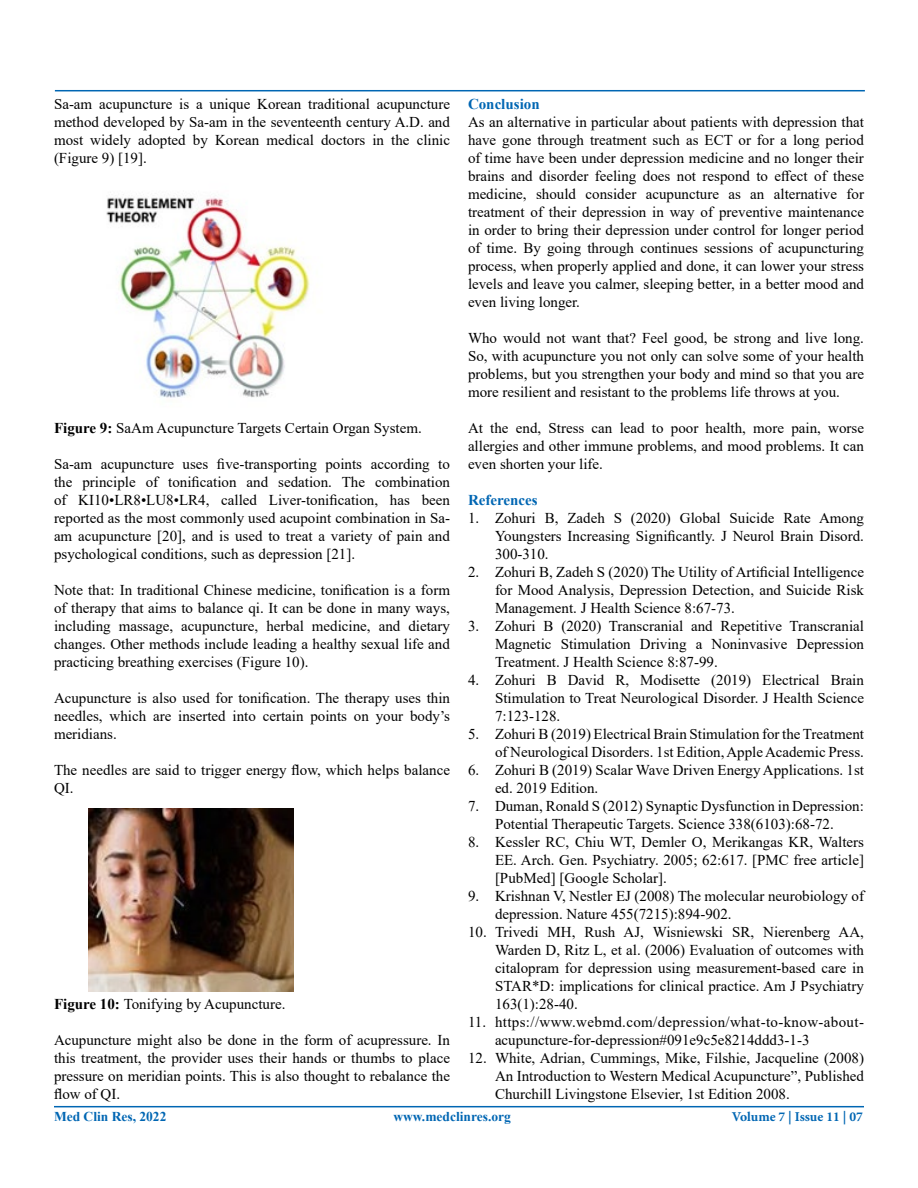
<style>
.page{position:relative;width:918px;height:1188px;background:#fff}
.page>*{position:absolute;margin:0;border:0;box-sizing:border-box;transform-origin:0 0}
.t1{font:15px/18px "Times New Roman";color:#000;text-align:justify}
.t2{font:700 15px "Times New Roman";color:#0066b3}
.t3{font:700 13.5px "Times New Roman";color:#0066b3}
.t4{font:700 13.5px "Minion Pro";color:#0066b3}
.s1{font-weight:700}
</style>
<div class="page">
<hr style="left:54px;top:1106px;width:810px;height:1px;background:#0066b3">
<hr style="left:55px;top:90px;width:810px;height:1px;background:#0066b3">
<img style="left:106px;top:194px;width:204px;height:204px">
<img style="left:88px;top:808px;width:205px;height:184px">
<p class="t1" style="left:54px;top:95px;width:398px">Sa-am acupuncture is a unique Korean traditional acupuncture method developed by Sa-am in the seventeenth century A.D. and most widely adopted by Korean medical doctors in the clinic (Figure 9) [19].</p>
<p class="t1" style="left:54px;top:419px;width:369px"><span class="s1">Figure 9:</span> SaAm Acupuncture Targets Certain Organ System.</p>
<p class="t1" style="left:54px;top:455px;width:398px">Sa-am acupuncture uses five-transporting points according to the principle of tonification and sedation. The combination of KI10•LR8•LU8•LR4, called Liver-tonification, has been reported as the most commonly used acupoint combination in Sa&shy;am acupuncture [20], and is used to treat a variety of pain and psychological conditions, such as depression [21].</p>
<p class="t1" style="left:54px;top:581px;width:398px">Note that: In traditional Chinese medicine, tonification is a form of therapy that aims to balance qi. It can be done in many ways, including massage, acupuncture, herbal medicine, and dietary changes. Other methods include leading a healthy sexual life and practicing breathing exercises (Figure 10).</p>
<p class="t1" style="left:54px;top:689px;width:398px">Acupuncture is also used for tonification. The therapy uses thin needles, which are inserted into certain points on your body’s meridians.</p>
<p class="t1" style="left:54px;top:761px;width:398px">The needles are said to trigger energy flow, which helps balance<br>QI.</p>
<p class="t1" style="left:54px;top:995px;width:233px"><span class="s1">Figure 10:</span> Tonifying by Acupuncture.</p>
<p class="t1" style="left:54px;top:1031px;width:398px">Acupuncture might also be done in the form of acupressure. In this treatment, the provider uses their hands or thumbs to place pressure on meridian points. This is also thought to rebalance the flow of QI.</p>
<p class="t2" style="left:468px;top:94px;width:73px">Conclusion</p>
<p class="t1" style="left:468px;top:113px;width:398px">As an alternative in particular about patients with depression that have gone through treatment such as ECT or for a long period of time have been under depression medicine and no longer their brains and disorder feeling does not respond to effect of these medicine, should consider acupuncture as an alternative for treatment of their depression in way of preventive maintenance in order to bring their depression under control for longer period of time. By going through continues sessions of acupuncturing process, when properly applied and done, it can lower your stress levels and leave you calmer, sleeping better, in a better mood and even living longer.</p>
<p class="t1" style="left:468px;top:329px;width:398px">Who would not want that? Feel good, be strong and live long.<br>So, with acupuncture you not only can solve some of your health problems, but you strengthen your body and mind so that you are more resilient and resistant to the problems life throws at you.</p>
<p class="t1" style="left:468px;top:419px;width:398px">At the end, Stress can lead to poor health, more pain, worse allergies and other immune problems, and mood problems. It can even shorten your life.</p>
<p class="t2" style="left:468px;top:490px;width:71px">References</p>
<p class="t1" style="left:495px;top:509px;width:371px;text-indent:-27px">1. Zohuri B, Zadeh S (2020) Global Suicide Rate Among Youngsters Increasing Significantly. J Neurol Brain Disord.<br>300-310.</p>
<p class="t1" style="left:495px;top:563px;width:371px;text-indent:-27px">2. Zohuri B, Zadeh S (2020) The Utility of Artificial Intelligence for Mood Analysis, Depression Detection, and Suicide Risk Management. J Health Science 8:67-73.</p>
<p class="t1" style="left:495px;top:617px;width:371px;text-indent:-27px">3. Zohuri B (2020) Transcranial and Repetitive Transcranial Magnetic Stimulation Driving a Noninvasive Depression Treatment. J Health Science 8:87-99.</p>
<p class="t1" style="left:495px;top:671px;width:371px;text-indent:-27px">4. Zohuri B David R, Modisette (2019) Electrical Brain Stimulation to Treat Neurological Disorder. J Health Science 7:123-128.</p>
<p class="t1" style="left:468px;top:725px;width:398px;text-align:right">5. Zohuri B (2019) Electrical Brain Stimulation for the Treatment of Neurological Disorders. 1st Edition, Apple Academic Press.</p>
<p class="t1" style="left:495px;top:761px;width:371px;text-indent:-27px">6. Zohuri B (2019) Scalar Wave Driven Energy Applications. 1st ed. 2019 Edition.</p>
<p class="t1" style="left:468px;top:797px;width:397px;text-align:center">7. Duman, Ronald S (2012) Synaptic Dysfunction in Depression:<br>Potential Therapeutic Targets. Science 338(6103):68-72.</p>
<p class="t1" style="left:495px;top:833px;width:371px;text-indent:-27px">8. Kessler RC, Chiu WT, Demler O, Merikangas KR, Walters EE. Arch. Gen. Psychiatry. 2005; 62:617. [PMC free article] [PubMed] [Google Scholar].</p>
<p class="t1" style="left:495px;top:887px;width:371px;text-indent:-27px">9. Krishnan V, Nestler EJ (2008) The molecular neurobiology of depression. Nature 455(7215):894-902.</p>
<p class="t1" style="left:495px;top:923px;width:371px;text-indent:-27px">10. Trivedi MH, Rush AJ, Wisniewski SR, Nierenberg AA, Warden D, Ritz L, et al. (2006) Evaluation of outcomes with citalopram for depression using measurement-based care in STAR*D: implications for clinical practice. Am J Psychiatry 163(1):28-40.</p>
<p class="t1" style="left:495px;top:1013px;width:371px;text-indent:-27px">11. https://www.webmd.com/depression/what-to-know-about&shy;acupuncture-for-depression#091e9c5e8214ddd3-1-3</p>
<p class="t1" style="left:495px;top:1049px;width:371px;text-indent:-27px">12. White, Adrian, Cummings, Mike, Filshie, Jacqueline (2008)<br>An Introduction to Western Medical Acupuncture”, Published Churchill Livingstone Elsevier, 1st Edition 2008.</p>
<p class="t3" style="left:54px;top:1107px;width:114px">Med Clin Res, 2022</p>
<p class="t3" style="left:393px;top:1106px;width:119px">www.medclinres.org</p>
<p class="t4" style="left:732px;top:1108px;width:133px">Volume 7 | Issue 11 | 07</p>
</div>
